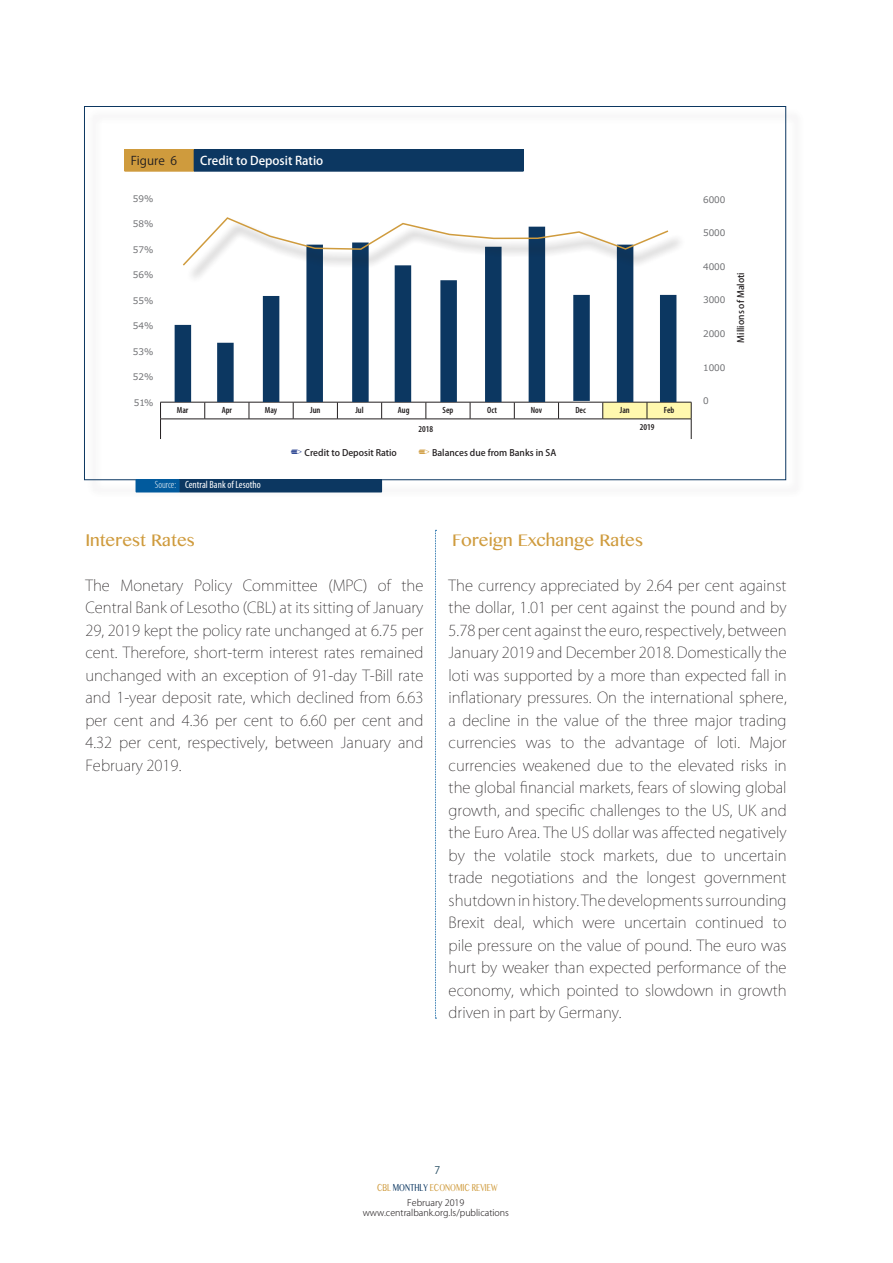
<style>
.page{position:relative;width:893px;height:1263px;background:#fff}
.page>*{position:absolute;margin:0;border:0;box-sizing:border-box;transform-origin:0 0}
.t1{font:200 15px/22.5px "Koz Go Pr 6 N";color:#231f20;text-align:justify}
.t2{font:15px "Bangla MN";color:#cf9b3d}
.t3{font:500 12px "Koz Go Pro";color:#fff}
.t4{font:12px "Koz Go Pro";color:#231f20}
.t5{font:condensed 10.5px "Myriad Pro";color:#fff}
.t6{font:300 condensed 10.5px "Myriad Pro";color:#fff}
.t7{font:10.5px "Koz Go Pro";color:#264d62}
.t8{font:500 9px "Koz Go Pro";color:#231f20}
.t9{font:9px "Meiryo";color:#6c6d70}
.t10{font:300 9px "Koz Go Pro";color:#231f20}
.t11{font:600 condensed 9px "Myriad Pro";color:#231f20}
.t12{font:9px "Bangla MN";color:#cf9b3d;scale:.67 1}
.s1{font-family:"Monotype Sorts";font-weight:400;font-size:12px;color:#253f8e}
.s2{font-family:"Monotype Sorts";font-weight:400;font-size:12px;color:#cf9b3d}
.s3{color:#0c3761}
</style>
<div class="page">
<svg style="left:435px;top:530px;width:1px;height:489px"></svg>
<div style="left:125px;top:150px;width:69px;height:21px;background:#cf9b3d"></div>
<div style="left:194px;top:150px;width:329px;height:21px;background:#0c3761"></div>
<hr style="left:124px;top:149px;width:70px;height:1px;background:#cf9b3d">
<svg style="left:124px;top:150px;width:1px;height:21px"></svg>
<hr style="left:124px;top:171px;width:70px;height:1px;background:#cf9b3d">
<hr style="left:194px;top:149px;width:329px;height:1px;background:#0c3761">
<svg style="left:523px;top:150px;width:1px;height:21px"></svg>
<hr style="left:194px;top:171px;width:329px;height:1px;background:#0c3761">
<div style="left:136px;top:480px;width:43px;height:12px;background:#015a9d"></div>
<div style="left:179px;top:480px;width:203px;height:12px;background:#0c3761"></div>
<hr style="left:179px;top:479px;width:203px;height:1px;background:#0c3761">
<hr style="left:179px;top:492px;width:203px;height:1px;background:#0c3761">
<hr style="left:136px;top:479px;width:43px;height:1px;background:#015a9d">
<svg style="left:179px;top:480px;width:1px;height:12px"></svg>
<hr style="left:136px;top:492px;width:43px;height:1px;background:#015a9d">
<hr style="left:160px;top:402px;width:45px;height:1px;background:#231f20">
<hr style="left:205px;top:402px;width:44px;height:1px;background:#231f20">
<svg style="left:204px;top:402px;width:1px;height:17px"></svg>
<hr style="left:249px;top:402px;width:44px;height:1px;background:#231f20">
<svg style="left:249px;top:402px;width:1px;height:17px"></svg>
<hr style="left:293px;top:402px;width:44px;height:1px;background:#231f20">
<svg style="left:293px;top:402px;width:1px;height:17px"></svg>
<hr style="left:337px;top:402px;width:45px;height:1px;background:#231f20">
<svg style="left:337px;top:402px;width:1px;height:17px"></svg>
<hr style="left:382px;top:402px;width:44px;height:1px;background:#231f20">
<svg style="left:381px;top:402px;width:1px;height:17px"></svg>
<hr style="left:426px;top:402px;width:44px;height:1px;background:#231f20">
<svg style="left:426px;top:402px;width:1px;height:17px"></svg>
<hr style="left:470px;top:402px;width:44px;height:1px;background:#231f20">
<svg style="left:470px;top:402px;width:1px;height:17px"></svg>
<hr style="left:514px;top:402px;width:44px;height:1px;background:#231f20">
<svg style="left:514px;top:402px;width:1px;height:17px"></svg>
<hr style="left:559px;top:402px;width:44px;height:1px;background:#231f20">
<svg style="left:558px;top:402px;width:1px;height:17px"></svg>
<hr style="left:160px;top:419px;width:45px;height:1px;background:#231f20">
<svg style="left:160px;top:402px;width:1px;height:37px"></svg>
<hr style="left:205px;top:419px;width:44px;height:1px;background:#231f20">
<hr style="left:249px;top:419px;width:44px;height:1px;background:#231f20">
<hr style="left:293px;top:419px;width:44px;height:1px;background:#231f20">
<hr style="left:337px;top:419px;width:45px;height:1px;background:#231f20">
<hr style="left:382px;top:419px;width:44px;height:1px;background:#231f20">
<hr style="left:426px;top:419px;width:44px;height:1px;background:#231f20">
<hr style="left:470px;top:419px;width:44px;height:1px;background:#231f20">
<hr style="left:514px;top:419px;width:44px;height:1px;background:#231f20">
<hr style="left:559px;top:419px;width:44px;height:1px;background:#231f20">
<svg style="left:602px;top:402px;width:90px;height:37px"></svg>
<div style="left:617px;top:245px;width:16px;height:157px;background:#0c3761"></div>
<div style="left:573px;top:295px;width:17px;height:106px;background:#0c3761"></div>
<div style="left:529px;top:227px;width:16px;height:175px;background:#0c3761"></div>
<div style="left:485px;top:247px;width:17px;height:155px;background:#0c3761"></div>
<div style="left:440px;top:280px;width:17px;height:122px;background:#0c3761"></div>
<div style="left:395px;top:265px;width:16px;height:137px;background:#0c3761"></div>
<div style="left:352px;top:242px;width:17px;height:160px;background:#0c3761"></div>
<div style="left:306px;top:245px;width:17px;height:157px;background:#0c3761"></div>
<div style="left:263px;top:296px;width:16px;height:106px;background:#0c3761"></div>
<div style="left:217px;top:343px;width:17px;height:59px;background:#0c3761"></div>
<div style="left:175px;top:325px;width:16px;height:77px;background:#0c3761"></div>
<div style="left:660px;top:295px;width:16px;height:107px;background:#0c3761"></div>
<div style="left:186px;top:220px;width:500px;height:63px;background:#231f20;opacity:.75"></div>
<svg style="left:183px;top:217px;width:487px;height:50px"></svg>
<p class="t4" style="left:131px;top:153px;width:48px">Figure 6</p>
<p class="t3" style="left:200px;top:153px;width:125px">Credit to Deposit Ratio</p>
<p class="t9" style="left:133px;top:192px;width:22px">59%</p>
<p class="t9" style="left:133px;top:218px;width:22px">58%</p>
<p class="t9" style="left:133px;top:243px;width:22px">57%</p>
<p class="t9" style="left:133px;top:269px;width:22px">56%</p>
<p class="t9" style="left:133px;top:294px;width:22px">55%</p>
<p class="t9" style="left:133px;top:320px;width:22px">54%</p>
<p class="t9" style="left:133px;top:345px;width:22px">53%</p>
<p class="t9" style="left:133px;top:371px;width:22px">52%</p>
<p class="t9" style="left:134px;top:396px;width:21px">51%</p>
<p class="t11" style="left:177px;top:405px;width:13px">Mar</p>
<p class="t11" style="left:222px;top:405px;width:12px">Apr</p>
<p class="t11" style="left:265px;top:405px;width:14px">May</p>
<p class="t11" style="left:310px;top:405px;width:12px">Jun</p>
<p class="t11" style="left:355px;top:405px;width:10px">Jul</p>
<p class="t11" style="left:398px;top:405px;width:13px">Aug</p>
<p class="t11" style="left:443px;top:405px;width:12px">Sep</p>
<p class="t11" style="left:487px;top:405px;width:11px">Oct</p>
<p class="t11" style="left:531px;top:405px;width:13px">Nov</p>
<p class="t11" style="left:575px;top:405px;width:12px">Dec</p>
<p class="t11" style="left:620px;top:405px;width:12px">Jan</p>
<p class="t11" style="left:664px;top:405px;width:12px">Feb</p>
<p class="t11" style="left:418px;top:424px;width:16px">2018</p>
<p class="t11" style="left:640px;top:422px;width:16px">2019</p>
<p class="t8" style="left:291px;top:447px;width:108px"><span class="s1">/</span> Credit to Deposit Ratio</p>
<p class="t8" style="left:418px;top:447px;width:139px"><span class="s2">/</span> Balances due from Banks in SA</p>
<p class="t6" style="left:155px;top:479px;width:23px">Source:</p>
<p class="t5" style="left:185px;top:478px;width:77px">Central Bank of Lesotho</p>
<p class="t9" style="left:703px;top:193px;width:24px">6000</p>
<p class="t9" style="left:703px;top:227px;width:24px">5000</p>
<p class="t9" style="left:703px;top:260px;width:24px">4000</p>
<p class="t9" style="left:703px;top:294px;width:24px">3000</p>
<p class="t9" style="left:703px;top:327px;width:24px">2000</p>
<p class="t9" style="left:703px;top:361px;width:24px">1000</p>
<p class="t9" style="left:703px;top:395px;width:7px">0</p>
<p class="t8" style="left:735px;top:342px;width:72px;rotate:-90deg">Millions of Maloti</p>
<p class="t2" style="left:85px;top:529px;width:111px">Interest Rates</p>
<p class="t1" style="left:85px;top:574px;width:340px">The Monetary Policy Committee (MPC) of the Central Bank of Lesotho (CBL) at its sitting of January 29, 2019 kept the policy rate unchanged at 6.75 per cent. Therefore, short-term interest rates remained unchanged with an exception of 91-day T-Bill rate and 1-year deposit rate, which declined from 6.63 per cent and 4.36 per cent to 6.60 per cent and 4.32 per cent, respectively, between January and February 2019.</p>
<p class="t2" style="left:452px;top:529px;width:193px">Foreign Exchange Rates</p>
<p class="t1" style="left:449px;top:574px;width:340px">The currency appreciated by 2.64 per cent against the dollar, 1.01 per cent against the pound and by 5.78 per cent against the euro, respectively, between January 2019 and December 2018. Domestically the loti was supported by a more than expected fall in inflationary pressures. On the international sphere, a decline in the value of the three major trading currencies was to the advantage of loti. Major currencies weakened due to the elevated risks in the global financial markets, fears of slowing global growth, and specific challenges to the US, UK and the Euro Area. The US dollar was affected negatively by the volatile stock markets, due to uncertain trade negotiations and the longest government shutdown in history. The developments surrounding Brexit deal, which were uncertain continued to pile pressure on the value of pound. The euro was hurt by weaker than expected performance of the economy, which pointed to slowdown in growth driven in part by Germany.</p>
<p class="t7" style="left:434px;top:1163px;width:7px">7</p>
<p class="t12" style="left:377px;top:1180px;width:181px">CBL <span class="s3">MONTHLY</span> ECONOMIC REVIEW</p>
<p class="t10" style="left:407px;top:1196px;width:59px">February 2019</p>
<p class="t10" style="left:363px;top:1207px;width:148px">www.centralbank.org.ls/publications</p>
</div>
